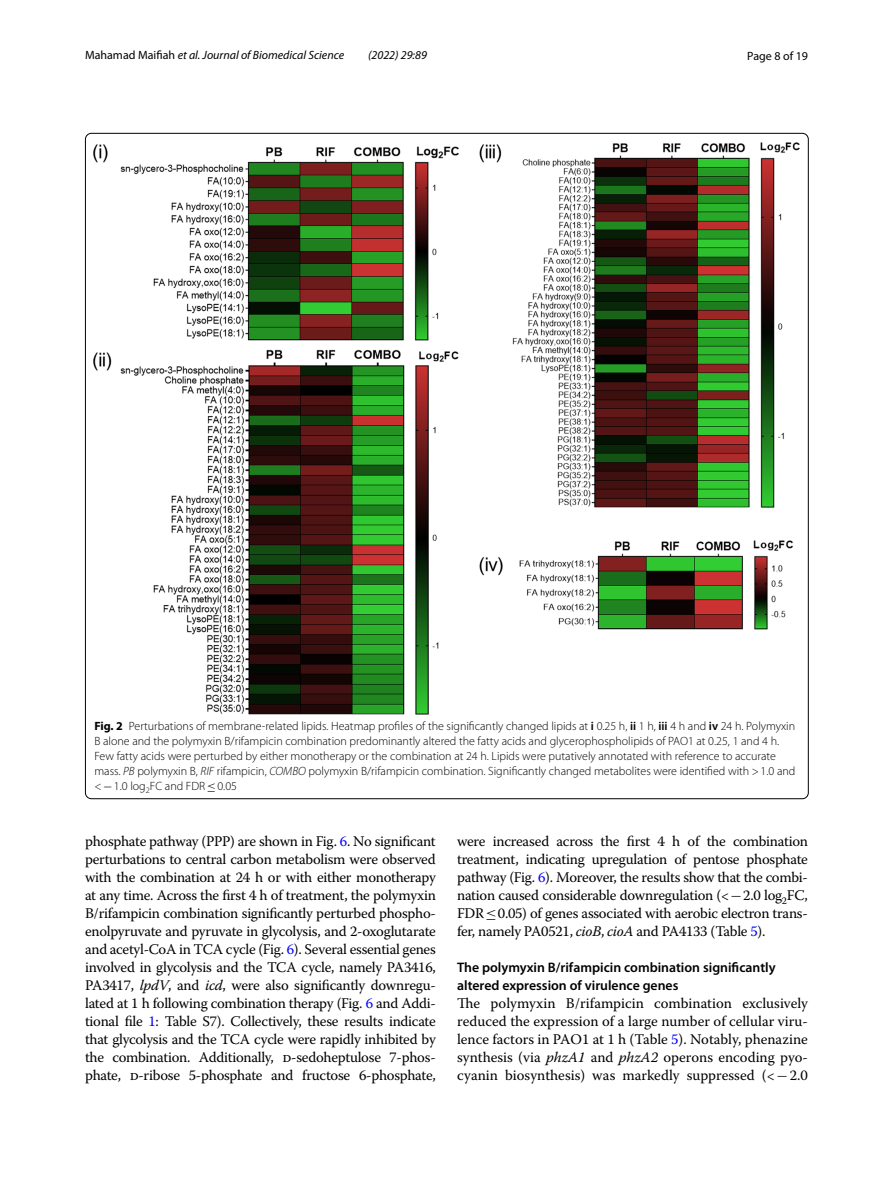
<style>
.page{position:relative;width:893px;height:1187px;background:#fff}
.page>*{position:absolute;margin:0;border:0;box-sizing:border-box;transform-origin:0 0}
.t1{font:14.7px/18px "Warnock Pro";letter-spacing:-.02em;color:#000;text-align:justify}
.t2{font:600 13.8px/18px "Myriad Pro";color:#000}
.t3{font:300 12px/15px "Myriad Pro";color:#000}
.t4{font:italic 12px "Myriad Pro";color:#000}
.t5{font:12px "Myriad Pro";color:#000}
.s1{font-style:normal}
.s2{font-weight:700}
.s3{font-weight:600}
.s4{font-style:italic}
.s5{font-family:"MTSY";font-weight:400}
.s6{color:#00f}
.s7{font-family:"MTSY"}
</style>
<div class="page">
<img style="left:94px;top:142px;width:706px;height:572px">
<p class="t4" style="left:85px;top:48px;width:261px"><span class="s1">Mahamad Maifiah</span> et al. Journal of Biomedical Science</p>
<p class="t4" style="left:368px;top:48px;width:60px">(2022) 29:89</p>
<p class="t5" style="left:747px;top:48px;width:62px">Page 8 of 19</p>
<p class="t3" style="left:94px;top:718px;width:702px"><span class="s2">Fig. 2</span> Perturbations of membrane-related lipids. Heatmap profiles of the significantly changed lipids at <span class="s3">i</span> 0.25 h, <span class="s3">ii</span> 1 h, <span class="s3">iii</span> 4 h and <span class="s3">iv</span> 24 h. Polymyxin B alone and the polymyxin B/rifampicin combination predominantly altered the fatty acids and glycerophospholipids of PAO1 at 0.25, 1 and 4 h.<br>Few fatty acids were perturbed by either monotherapy or the combination at 24 h. Lipids were putatively annotated with reference to accurate mass. <span class="s4">PB</span> polymyxin B, <span class="s4">RIF</span> rifampicin, <span class="s4">COMBO</span> polymyxin B/rifampicin combination. Significantly changed metabolites were identified with &gt;1.0 and &lt;<span class="s5">−</span>1.0 log<sub>2</sub>FC and FDR<span class="s5">≤</span>0.05</p>
<p class="t1" style="left:85px;top:831px;width:352px">phosphate pathway (PPP) are shown in Fig. <span class="s6">6</span>. No significant perturbations to central carbon metabolism were observed with the combination at 24 h or with either monotherapy at any time. Across the first 4 h of treatment, the polymyxin B/rifampicin combination significantly perturbed phospho&shy;enolpyruvate and pyruvate in glycolysis, and 2-oxoglutarate and acetyl-CoA in TCA cycle (Fig. <span class="s6">6</span>). Several essential genes involved in glycolysis and the TCA cycle, namely PA3416, PA3417, <span class="s4">lpdV</span>, and <span class="s4">icd</span>, were also significantly downregu&shy;lated at 1 h following combination therapy (Fig. <span class="s6">6</span> and Addi&shy;tional file <span class="s6">1</span>: Table S7). Collectively, these results indicate that glycolysis and the TCA cycle were rapidly inhibited by the combination. Additionally, d-sedoheptulose 7-phos&shy;phate, d-ribose 5-phosphate and fructose 6-phosphate,</p>
<p class="t1" style="left:457px;top:831px;width:352px">were increased across the first 4 h of the combination treatment, indicating upregulation of pentose phosphate pathway (Fig. <span class="s6">6</span>). Moreover, the results show that the combi&shy;nation caused considerable downregulation (&lt;<span class="s7">−</span>2.0 log<sub>2</sub>FC, FDR<span class="s7">≤</span>0.05) of genes associated with aerobic electron trans&shy;fer, namely PA0521, <span class="s4">cioB</span>, <span class="s4">cioA</span> and PA4133 (Table <span class="s6">5</span>).</p>
<p class="t2" style="left:457px;top:957px;width:320px">The polymyxin B/rifampicin combination significantly altered expression of virulence genes</p>
<p class="t1" style="left:457px;top:993px;width:352px">The polymyxin B/rifampicin combination exclusively reduced the expression of a large number of cellular viru&shy;lence factors in PAO1 at 1 h (Table <span class="s6">5</span>). Notably, phenazine synthesis (via <span class="s4">phzA1</span> and <span class="s4">phzA2</span> operons encoding pyo&shy;cyanin biosynthesis) was markedly suppressed (&lt;<span class="s7">−</span>2.0</p>
</div>
